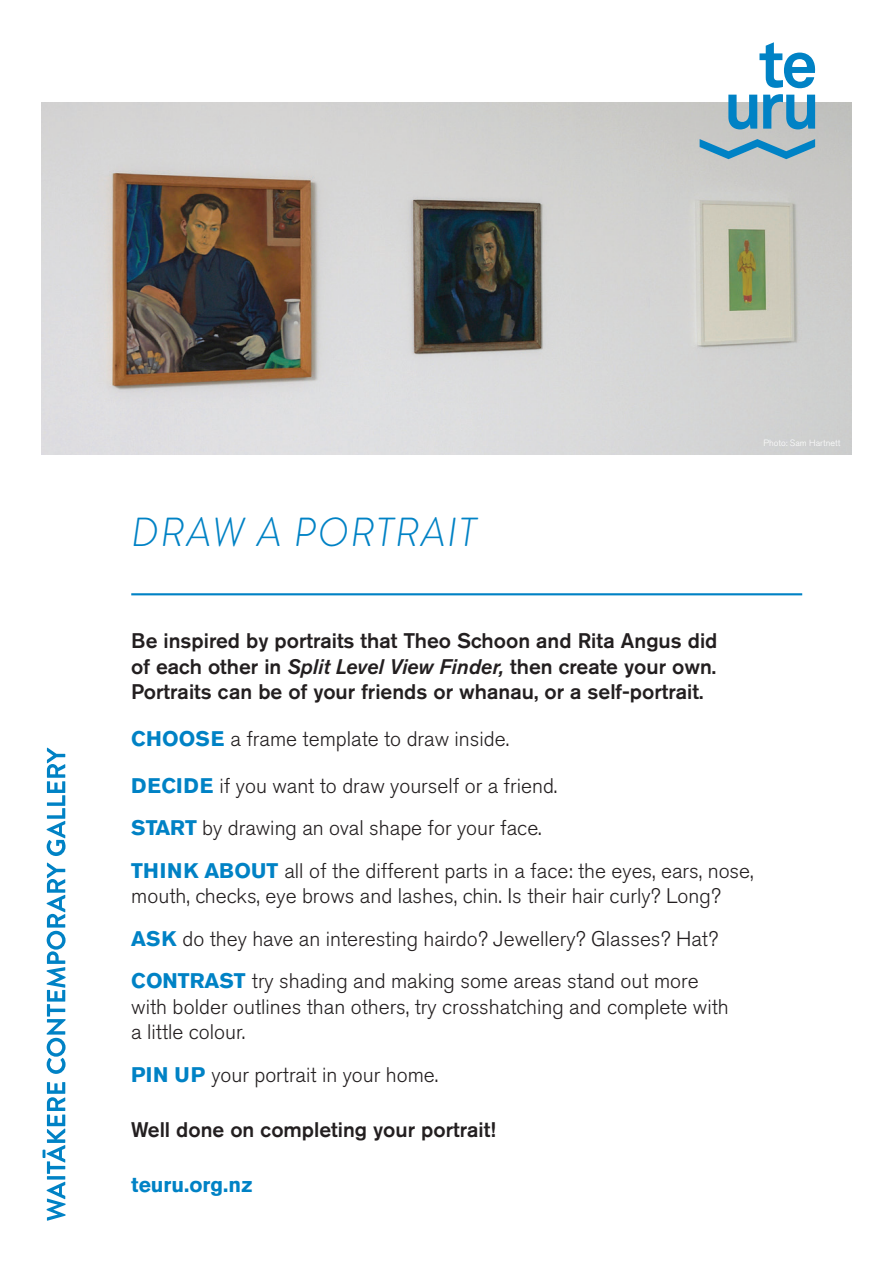
<style>
.page{position:relative;width:893px;height:1263px;background:#fff}
.page>*{position:absolute;margin:0;border:0;box-sizing:border-box;transform-origin:0 0}
.t1{font:italic 300 40.5px "Brandon Grotesque";letter-spacing:.04em;color:#0082c5}
.t2{font:300 21px/42.5px "Akzidenz Grotesk BE";color:#231f20}
.t3{font:500 21px/25.5px "Akzidenz Grotesk BE";color:#231f20;text-align:justify}
.t4{font:700 21px "Akzidenz Grotesk BE";color:#0082c5}
.t5{font:300 9px "Akzidenz Grotesk BE";color:#fff}
.s1{font-style:italic}
.s2{font-weight:700;color:#0082c5}
</style>
<div class="page">
<img style="left:41px;top:102px;width:810px;height:353px">
<hr style="left:131px;top:593px;width:671px;height:2px;background:#0082c5">
<svg style="left:47px;top:1181px;width:19px;height:40px"></svg>
<hr style="left:47px;top:1176px;width:18px;height:3px;background:#0082c5">
<svg style="left:47px;top:862px;width:19px;height:212px"></svg>
<svg style="left:47px;top:747px;width:19px;height:109px"></svg>
<svg style="left:43px;top:1082px;width:22px;height:92px"></svg>
<svg style="left:700px;top:42px;width:115px;height:117px"></svg>
<h1 class="t1" style="left:131px;top:505px;width:346px">DRAW A PORTRAIT</h1>
<p class="t5" style="left:763px;top:438px;width:78px">Photo: Sam Hartnett</p>
<p class="t3" style="left:131px;top:627px;width:588px">Be inspired by portraits that Theo Schoon and Rita Angus did of each other in <span class="s1">Split Level View Finder,</span> then create your own.<br>Portraits can be of your friends or whanau, or a self-portrait.</p>
<p class="t2" style="left:131px;top:718px;width:379px"><span class="s2">CHOOSE</span> a frame template to draw inside.</p>
<p class="t2" style="left:131px;top:764px;width:624px"><span class="s2">DECIDE</span> if you want to draw yourself or a friend.<br><span class="s2">START</span> by drawing an oval shape for your face.<br><span class="s2">THINK ABOUT</span> all of the different parts in a face: the eyes, ears, nose,</p>
<p class="t2" style="left:131px;top:875px;width:591px">mouth, checks, eye brows and lashes, chin. Is their hair curly? Long?<br><span class="s2">ASK</span> do they have an interesting hairdo? Jewellery? Glasses? Hat?<br><span class="s2">CONTRAST</span> try shading and making some areas stand out more</p>
<p class="t2" style="left:131px;top:994px;width:599px;line-height:25.5px">with bolder outlines than others, try crosshatching and complete with a little colour.</p>
<p class="t2" style="left:131px;top:1053px;width:309px"><span class="s2">PIN UP</span> your portrait in your home.</p>
<p class="t3" style="left:131px;top:1116px;width:366px">Well done on completing your portrait!</p>
<p class="t4" style="left:131px;top:1173px;width:123px">teuru.org.nz</p>
</div>
